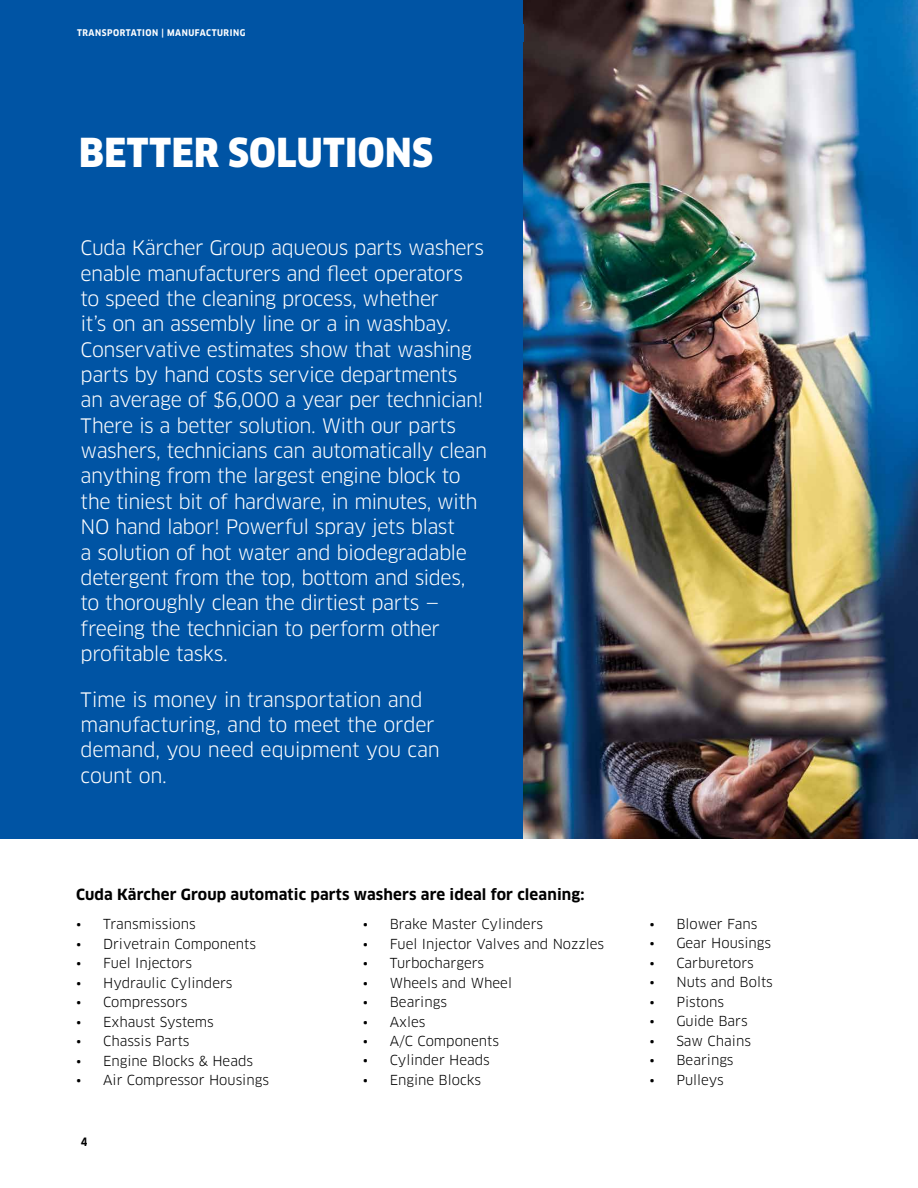
<style>
.page{position:relative;width:918px;height:1188px;background:#fff}
.page>*{position:absolute;margin:0;border:0;box-sizing:border-box;transform-origin:0 0}
.t1{font:900 39px "Clan Pro Narr";letter-spacing:.01em;color:#fff}
.t2{font:19.5px/25.3px "Clan Pro";letter-spacing:-.025em;color:#fff}
.t3{font:700 15px "Clan Pro";letter-spacing:.01em;color:#000}
.t4{font:13.5px "Clan Pro";color:#000}
.t5{font:700 11.25px "Clan Pro Narr";color:#000}
.t6{font:700 9px "Clan Pro Narr";letter-spacing:.06em;color:#fff}
</style>
<div class="page">
<div style="left:0;top:0;width:524px;height:838px;background:#0054a4"></div>
<img style="left:524px;top:0;width:394px;height:838px">
<p class="t6" style="left:77px;top:28px;width:170px">TRANSPORTATION | MANUFACTURING</p>
<p class="t1" style="left:79px;top:130px;width:355px">BETTER SOLUTIONS</p>
<p class="t2" style="left:81px;top:236px;width:408px">Cuda Kärcher Group aqueous parts washers enable manufacturers and fleet operators<br>to speed the cleaning process, whether<br>it’s on an assembly line or a in washbay.<br>Conservative estimates show that washing parts by hand costs service departments<br>an average of $6,000 a year per technician!<br>There is a better solution. With our parts washers, technicians can automatically clean anything from the largest engine block to the tiniest bit of hardware, in minutes, with NO hand labor! Powerful spray jets blast<br>a solution of hot water and biodegradable detergent from the top, bottom and sides, to thoroughly clean the dirtiest parts — freeing the technician to perform other profitable tasks.</p>
<p class="t2" style="left:81px;top:687px;width:361px">Time is money in transportation and manufacturing, and to meet the order demand, you need equipment you can count on.</p>
<p class="t3" style="left:76px;top:886px;width:510px">Cuda Kärcher Group automatic parts washers are ideal for cleaning:</p>
<p class="t4" style="left:76px;top:916px;width:121px">• Transmissions</p>
<p class="t4" style="left:76px;top:936px;width:181px">• Drivetrain Components</p>
<p class="t4" style="left:76px;top:955px;width:117px">• Fuel Injectors</p>
<p class="t4" style="left:76px;top:975px;width:158px">• Hydraulic Cylinders</p>
<p class="t4" style="left:76px;top:994px;width:113px">• Compressors</p>
<p class="t4" style="left:76px;top:1014px;width:139px">• Exhaust Systems</p>
<p class="t4" style="left:76px;top:1033px;width:115px">• Chassis Parts</p>
<p class="t4" style="left:76px;top:1053px;width:178px">• Engine Blocks &amp; Heads</p>
<p class="t4" style="left:76px;top:1072px;width:194px">• Air Compressor Housings</p>
<p class="t5" style="left:81px;top:1135px;width:8px">4</p>
<p class="t4" style="left:363px;top:916px;width:182px">• Brake Master Cylinders</p>
<p class="t4" style="left:363px;top:935px;width:243px">• Fuel Injector Valves and Nozzles</p>
<p class="t4" style="left:363px;top:955px;width:123px">• Turbochargers</p>
<p class="t4" style="left:363px;top:974px;width:151px">• Wheels and Wheel</p>
<p class="t4" style="left:363px;top:994px;width:86px">• Bearings</p>
<p class="t4" style="left:363px;top:1013px;width:64px">• Axles</p>
<p class="t4" style="left:363px;top:1033px;width:138px">• A/C Components</p>
<p class="t4" style="left:363px;top:1052px;width:129px">• Cylinder Heads</p>
<p class="t4" style="left:363px;top:1072px;width:120px">• Engine Blocks</p>
<p class="t4" style="left:649px;top:916px;width:110px">• Blower Fans</p>
<p class="t4" style="left:649px;top:935px;width:123px">• Gear Housings</p>
<p class="t4" style="left:649px;top:955px;width:106px">• Carburetors</p>
<p class="t4" style="left:649px;top:974px;width:125px">• Nuts and Bolts</p>
<p class="t4" style="left:649px;top:994px;width:76px">• Pistons</p>
<p class="t4" style="left:649px;top:1013px;width:100px">• Guide Bars</p>
<p class="t4" style="left:649px;top:1033px;width:103px">• Saw Chains</p>
<p class="t4" style="left:649px;top:1052px;width:86px">• Bearings</p>
<p class="t4" style="left:649px;top:1072px;width:76px">• Pulleys</p>
</div>
